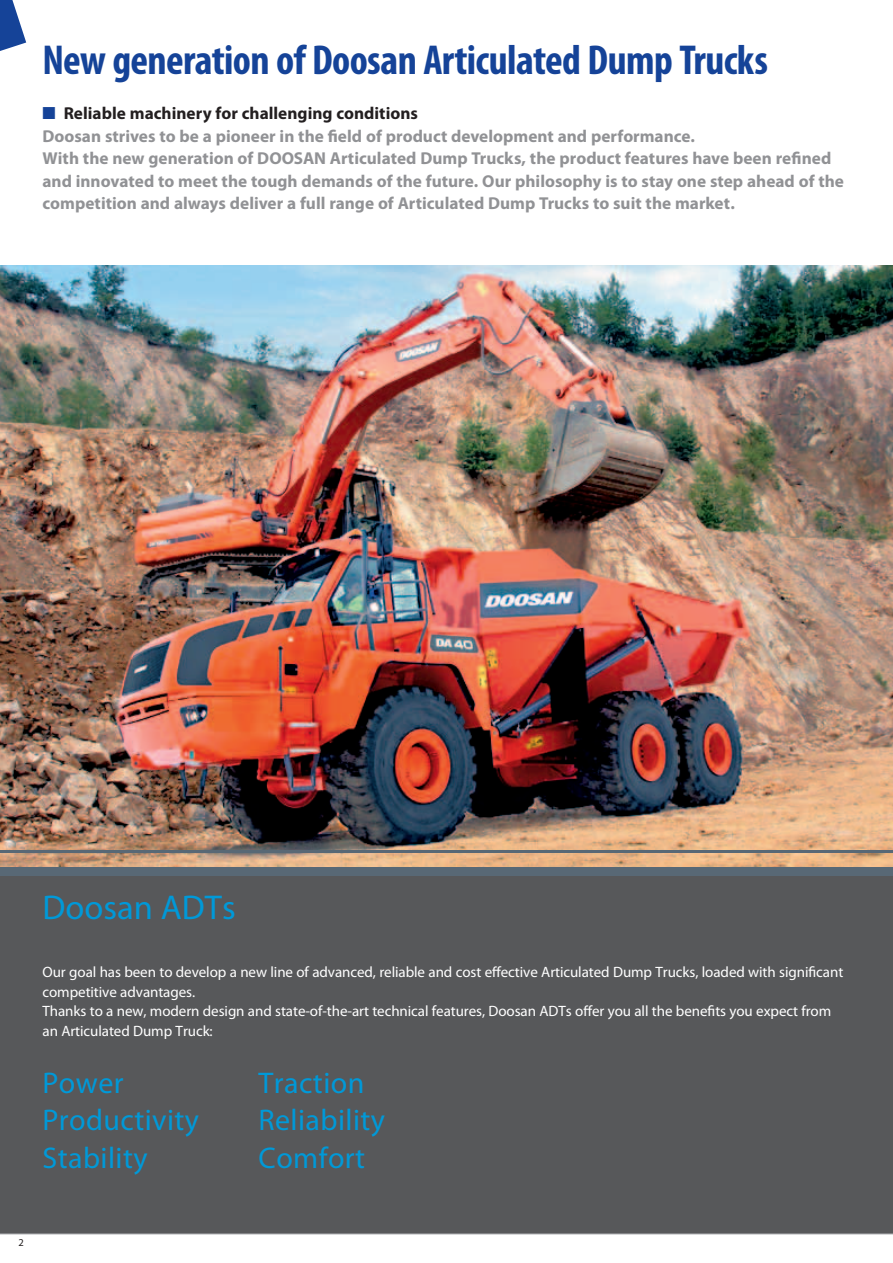
<style>
.page{position:relative;width:893px;height:1263px;background:#fff}
.page>*{position:absolute;margin:0;border:0;box-sizing:border-box;transform-origin:0 0}
.t1{font:700 condensed 42px "Myriad Pro";letter-spacing:-.015em;color:#154398}
.t2{font:34.5px "Myriad Pro";color:#0099d8}
.t3{font:30px "Myriad Pro";letter-spacing:.015em;color:#0099d8}
.t4{font:700 17.25px/22.5px "Myriad Pro";color:#919295}
.t5{font:15px/19.5px "Myriad Pro";letter-spacing:-.005em;color:#fff}
.t6{font:10.5px "Myriad Pro";color:#231f20}
.s1{color:#154398}
.s2{color:#231f20}
</style>
<div class="page">
<div style="left:0;top:876px;width:893px;height:357px;background:#57585a"></div>
<img style="left:0;top:266px;width:893px;height:601px">
<div style="left:0;top:867px;width:893px;height:9px;background:#586875"></div>
<hr style="left:0;top:850px;width:893px;height:3px;background:#586875">
<hr style="left:0;top:1233px;width:893px;height:1px;background:#919295">
<svg style="left:0;top:0;width:26px;height:51px"></svg>
<h1 class="t1" style="left:43px;top:37px;width:727px">New generation of Doosan Articulated Dump Trucks</h1>
<p class="t4" style="left:43px;top:102px;width:803px"><span class="s1">■</span> <span class="s2">Reliable machinery for challenging conditions<br></span>Doosan strives to be a pioneer in the field of product development and performance.<br>With the new generation of DOOSAN Articulated Dump Trucks, the product features have been refined and innovated to meet the tough demands of the future. Our philosophy is to stay one step ahead of the competition and always deliver a full range of Articulated Dump Trucks to suit the market.</p>
<h2 class="t2" style="left:43px;top:888px;width:195px">Doosan ADTs</h2>
<p class="t5" style="left:43px;top:963px;width:802px">Our goal has been to develop a new line of advanced, reliable and cost effective Articulated Dump Trucks, loaded with significant competitive advantages.<br>Thanks to a new, modern design and state-of-the-art technical features, Doosan ADTs offer you all the benefits you expect from an Articulated Dump Truck:</p>
<h3 class="t3" style="left:43px;top:1066px;width:83px">Power</h3>
<h3 class="t3" style="left:259px;top:1066px;width:107px">Traction</h3>
<h3 class="t3" style="left:43px;top:1104px;width:158px">Productivity</h3>
<h3 class="t3" style="left:259px;top:1104px;width:128px">Reliability</h3>
<h3 class="t3" style="left:43px;top:1141px;width:107px">Stability</h3>
<h3 class="t3" style="left:259px;top:1141px;width:108px">Comfort</h3>
<p class="t6" style="left:19px;top:1236px;width:7px">2</p>
</div>
